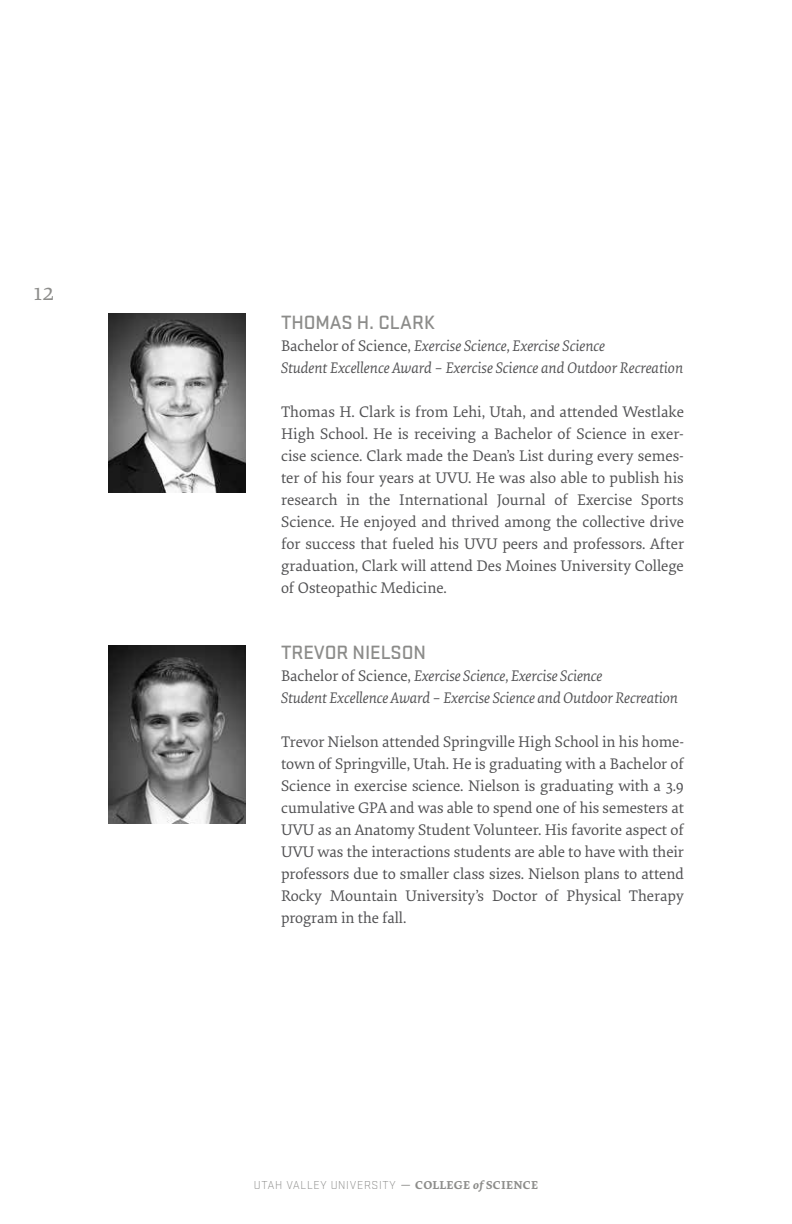
<style>
.page{position:relative;width:792px;height:1224px;background:#fff}
.page>*{position:absolute;margin:0;border:0;box-sizing:border-box;transform-origin:0 0}
.t1{font:24px "Elena Basic";color:#8c8c8a}
.t2{font:500 20px "Stratum 1";letter-spacing:-.005em;color:#8c8c8a}
.t3{font:16px/22px "Elena Basic";letter-spacing:-.005em;color:#4f4f51;text-align:justify}
.t4{font:italic 16px/22px "Elena Basic";color:#4f4f51}
.t5{font:300 12px "Stratum 1";letter-spacing:.055em;color:#8c8c8a}
.s1{font-style:normal}
.s2{font-family:"Elena Basic";font-weight:400;font-size:14px}
.s3{font-family:"Elena Basic";font-weight:700}
.s4{font-family:"Elena Basic";font-weight:700;font-style:italic}
</style>
<div class="page">
<img style="left:108px;top:314px;width:137px;height:178px">
<img style="left:108px;top:645px;width:137px;height:179px">
<h1 class="t1" style="left:34px;top:275px;width:22px">12</h1>
<p class="t2" style="left:281px;top:311px;width:155px">THOMAS H. CLARK</p>
<p class="t4" style="left:281px;top:334px;width:404px"><span class="s1">Bachelor of Science,</span> Exercise Science, Exercise Science<br>Student Excellence Award – Exercise Science and Outdoor Recreation</p>
<p class="t3" style="left:281px;top:400px;width:404px">Thomas H. Clark is from Lehi, Utah, and attended Westlake High School. He is receiving a Bachelor of Science in exer&shy;cise science. Clark made the Dean’s List during every semes&shy;ter of his four years at UVU. He was also able to publish his research in the International Journal of Exercise Sports Science. He enjoyed and thrived among the collective drive for success that fueled his UVU peers and professors. After graduation, Clark will attend Des Moines University College of Osteopathic Medicine.</p>
<p class="t2" style="left:281px;top:641px;width:146px">TREVOR NIELSON</p>
<p class="t4" style="left:281px;top:664px;width:398px"><span class="s1">Bachelor of Science,</span> Exercise Science, Exercise Science<br>Student Excellence Award – Exercise Science and Outdoor Recreation</p>
<p class="t3" style="left:281px;top:730px;width:404px">Trevor Nielson attended Springville High School in his home&shy;town of Springville, Utah. He is graduating with a Bachelor of Science in exercise science. Nielson is graduating with a 3.9 cumulative GPA and was able to spend one of his semesters at UVU as an Anatomy Student Volunteer. His favorite aspect of UVU was the interactions students are able to have with their professors due to smaller class sizes. Nielson plans to attend Rocky Mountain University’s Doctor of Physical Therapy program in the fall.</p>
<p class="t5" style="left:254px;top:1178px;width:286px">UTAH VALLEY UNIVERSITY <span class="s2">—</span> <span class="s3">COLLEGE</span> <span class="s4">of</span> <span class="s3">SCIENCE</span></p>
</div>
